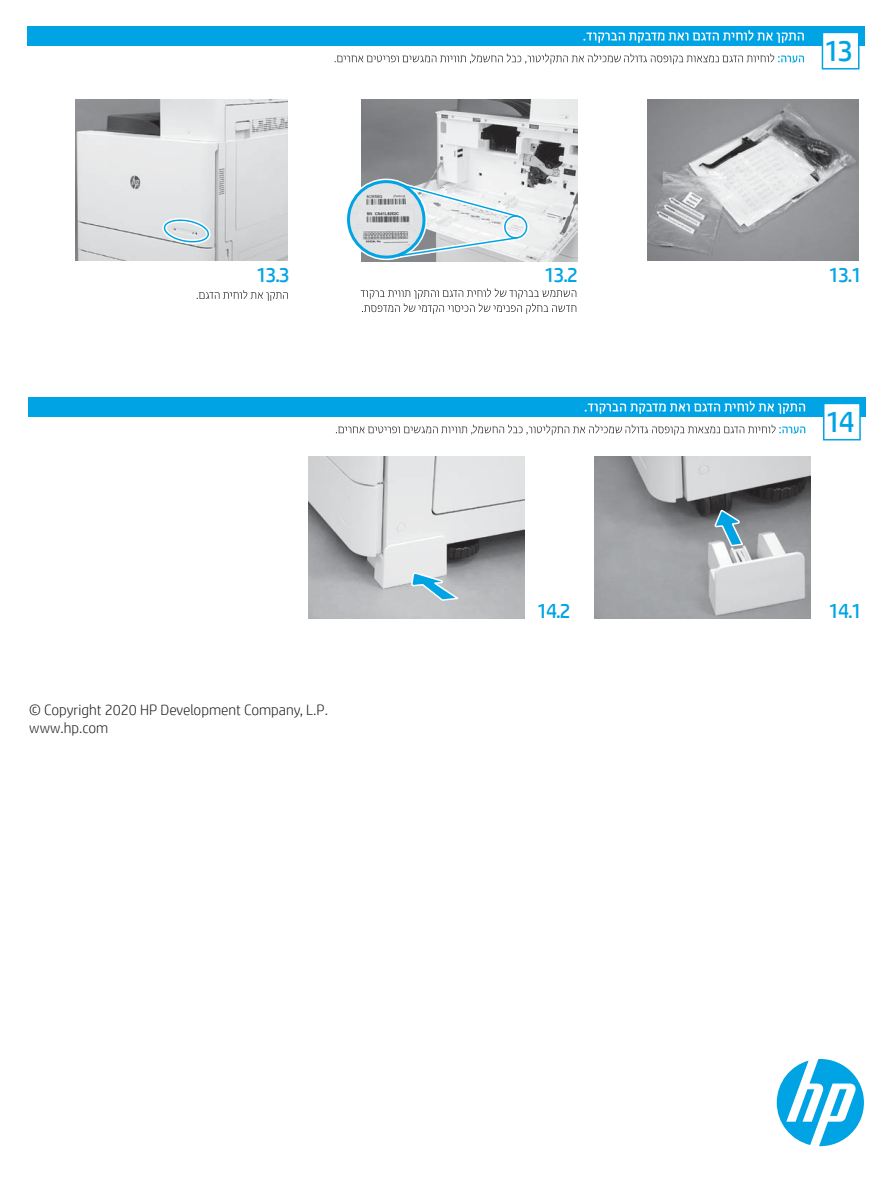
<style>
.page{position:relative;width:893px;height:1188px;background:#fff}
.page>*{position:absolute;margin:0;border:0;box-sizing:border-box;transform-origin:0 0}
.t1{font:30px "HP Simplified";color:#00a4e4}
.t2{font:21px "HP Simplified";letter-spacing:-.08em;color:#00a4e4}
.t3{font:300 15px/18px "HP Simplified";color:#231f20}
</style>
<div class="page">
<img style="left:309px;top:456px;width:216px;height:162px">
<svg style="left:410px;top:571px;width:52px;height:31px;background:#9cc3d3"></svg>
<img style="left:595px;top:456px;width:216px;height:162px">
<svg style="left:714px;top:509px;width:31px;height:38px"></svg>
<div style="left:27px;top:26px;width:838px;height:20px;background:#00a4e4"></div>
<div style="left:822px;top:32px;width:37px;height:37px;background:#fff;border:2px solid #00a4e4"></div>
<img style="left:648px;top:99px;width:211px;height:162px">
<img style="left:76px;top:99px;width:212px;height:162px">
<svg style="left:162px;top:216px;width:51px;height:27px"></svg>
<svg style="left:335px;top:54px;width:469px;height:10px"></svg>
<svg style="left:583px;top:30px;width:221px;height:13px"></svg>
<svg style="left:197px;top:290px;width:91px;height:11px"></svg>
<svg style="left:361px;top:288px;width:215px;height:26px"></svg>
<img style="left:362px;top:99px;width:216px;height:162px">
<svg style="left:347px;top:175px;width:185px;height:86px"></svg>
<div style="left:28px;top:397px;width:838px;height:20px;background:#00a4e4"></div>
<div style="left:823px;top:403px;width:38px;height:37px;background:#fff;border:2px solid #00a4e4"></div>
<svg style="left:336px;top:425px;width:469px;height:10px"></svg>
<svg style="left:585px;top:401px;width:220px;height:13px"></svg>
<svg style="left:777px;top:1059px;width:87px;height:87px"></svg>
<h1 class="t1" style="left:824px;top:31px;width:31px">13</h1>
<h2 class="t2" style="left:256px;top:261px;width:35px">13.3</h2>
<h2 class="t2" style="left:544px;top:261px;width:35px">13.2</h2>
<h2 class="t2" style="left:828px;top:261px;width:35px">13.1</h2>
<h1 class="t1" style="left:825px;top:402px;width:31px">14</h1>
<p class="t3" style="left:29px;top:700px;width:300px">© Copyright 2020 HP Development Company, L.P. www.hp.com</p>
<h2 class="t2" style="left:537px;top:597px;width:35px">14.2</h2>
<h2 class="t2" style="left:828px;top:597px;width:35px">14.1</h2>
</div>
